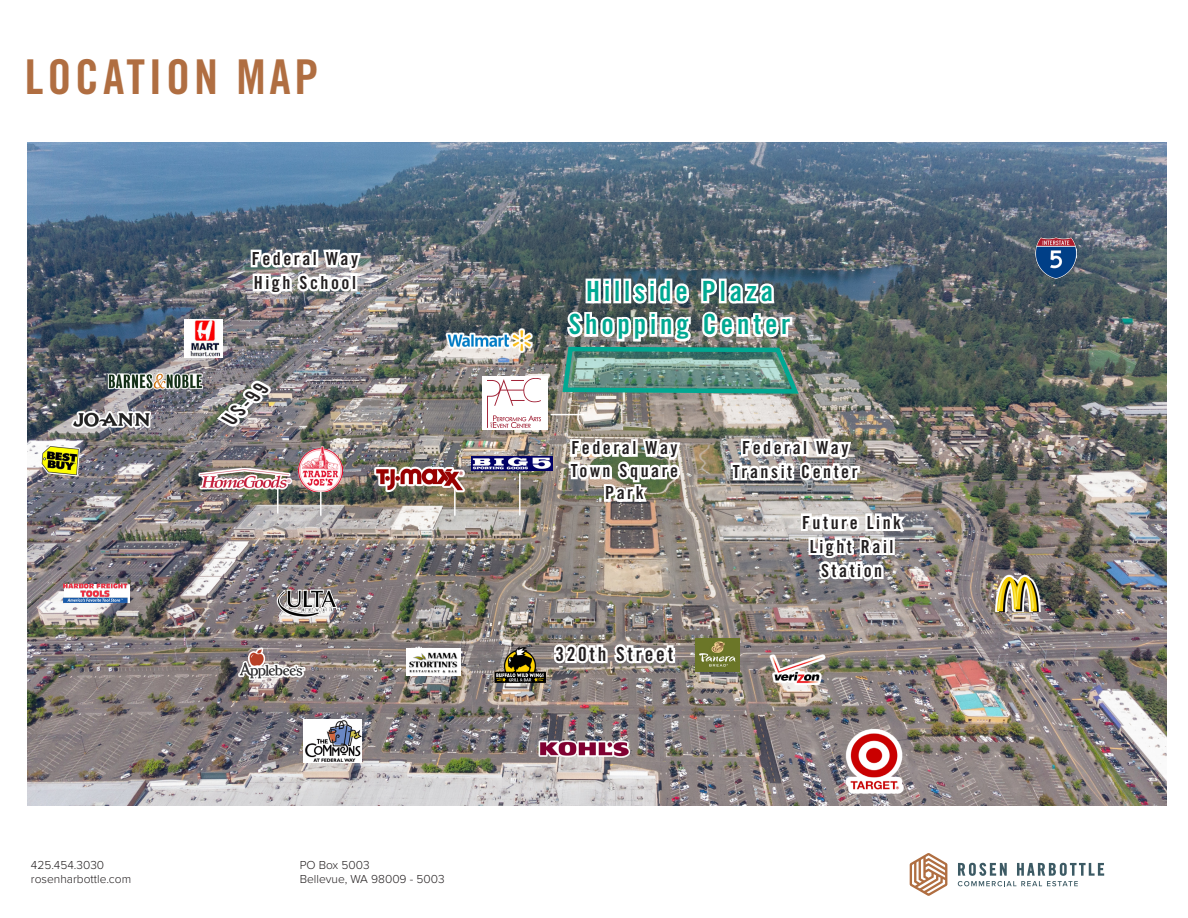
<style>
.page{position:relative;width:1188px;height:918px;background:#fff}
.page>*{position:absolute;margin:0;border:0;box-sizing:border-box;transform-origin:0 0}
.t1{font:48px "Trade Gothic LT Std Bd Cn 20";letter-spacing:.08em;color:#b06e41}
.t2{font:27.9px/33.5px "Trade Gothic LT Std Bd Cn 20";letter-spacing:.14em;color:#00a892;text-align:center}
.t3{font:19.5px "Trade Gothic LT Std Bd Cn 20";letter-spacing:.14em;color:#231f20}
.t4{font:italic 19.5px "Trade Gothic LT Std Bd Cn 20";color:#231f20}
.t5{font:18px/22.5px "Trade Gothic LT Std Bd Cn 20";letter-spacing:.14em;color:#231f20;text-align:center}
.t6{font:300 12px "Proxima Nova";color:#231f20}
</style>
<div class="page">
<img style="left:27px;top:143px;width:1140px;height:663px">
<img style="left:248px;top:203px;width:116px;height:120px">
<svg style="left:958px;top:863px;width:146px;height:23px"></svg>
<svg style="left:910px;top:853px;width:37px;height:43px"></svg>
<svg style="left:551px;top:642px;width:126px;height:27px"></svg>
<img style="left:39px;top:445px;width:43px;height:31px">
<img style="left:185px;top:319px;width:38px;height:38px">
<img style="left:64px;top:584px;width:66px;height:18px">
<img style="left:197px;top:468px;width:97px;height:21px">
<img style="left:471px;top:456px;width:81px;height:14px">
<img style="left:275px;top:590px;width:67px;height:28px">
<hr style="left:277px;top:487px;width:2px;height:27px;background:#fff">
<hr style="left:320px;top:489px;width:2px;height:27px;background:#fff">
<hr style="left:454px;top:487px;width:2px;height:29px;background:#fff">
<hr style="left:519px;top:474px;width:2px;height:41px;background:#fff">
<div style="left:482px;top:376px;width:66px;height:54px;background:#fff"></div>
<img style="left:488px;top:379px;width:53px;height:49px">
<hr style="left:551px;top:414px;width:33px;height:1px;background:#fff">
<img style="left:765px;top:653px;width:62px;height:34px">
<img style="left:695px;top:639px;width:45px;height:32px">
<img style="left:494px;top:647px;width:51px;height:35px">
<img style="left:406px;top:649px;width:55px;height:27px">
<img style="left:238px;top:642px;width:69px;height:45px">
<img style="left:213px;top:376px;width:63px;height:54px">
<img style="left:304px;top:720px;width:58px;height:42px">
<img style="left:1036px;top:238px;width:40px;height:41px">
<img style="left:107px;top:370px;width:97px;height:23px">
<img style="left:71px;top:410px;width:80px;height:20px">
<img style="left:369px;top:467px;width:100px;height:25px">
<img style="left:994px;top:575px;width:48px;height:37px">
<img style="left:299px;top:447px;width:43px;height:45px">
<img style="left:441px;top:328px;width:94px;height:24px">
<img style="left:533px;top:741px;width:105px;height:17px">
<img style="left:844px;top:727px;width:62px;height:68px">
<img style="left:560px;top:276px;width:347px;height:306px">
<p class="t1" style="left:25px;top:48px;width:295px">LOCATION MAP</p>
<p class="t5" style="left:252px;top:246px;width:108px;line-height:24px;text-align:left">Federal Way<br>High School</p>
<p class="t4" style="left:219px;top:413px;width:55px;rotate:-45deg">US-99</p>
<p class="t6" style="left:31px;top:858px;width:75px">425.454.3030</p>
<p class="t6" style="left:31px;top:872px;width:102px">rosenharbottle.com</p>
<p class="t6" style="left:300px;top:858px;width:71px">PO Box 5003</p>
<p class="t6" style="left:300px;top:872px;width:146px">Bellevue, WA 98009 - 5003</p>
<p class="t2" style="left:569px;top:274px;width:223px">Hillside Plaza<br>Shopping Center</p>
<p class="t5" style="left:571px;top:437px;width:109px">Federal Way<br>Town Square<br>Park</p>
<p class="t3" style="left:555px;top:642px;width:119px">320th Street</p>
<p class="t5" style="left:733px;top:435px;width:127px;line-height:24px">Federal Way<br>Transit Center</p>
<p class="t5" style="left:802px;top:511px;width:101px">Future Link</p>
<p class="t5" style="left:810px;top:535px;width:85px">Light Rail</p>
<p class="t5" style="left:821px;top:559px;width:63px">Station</p>
</div>
